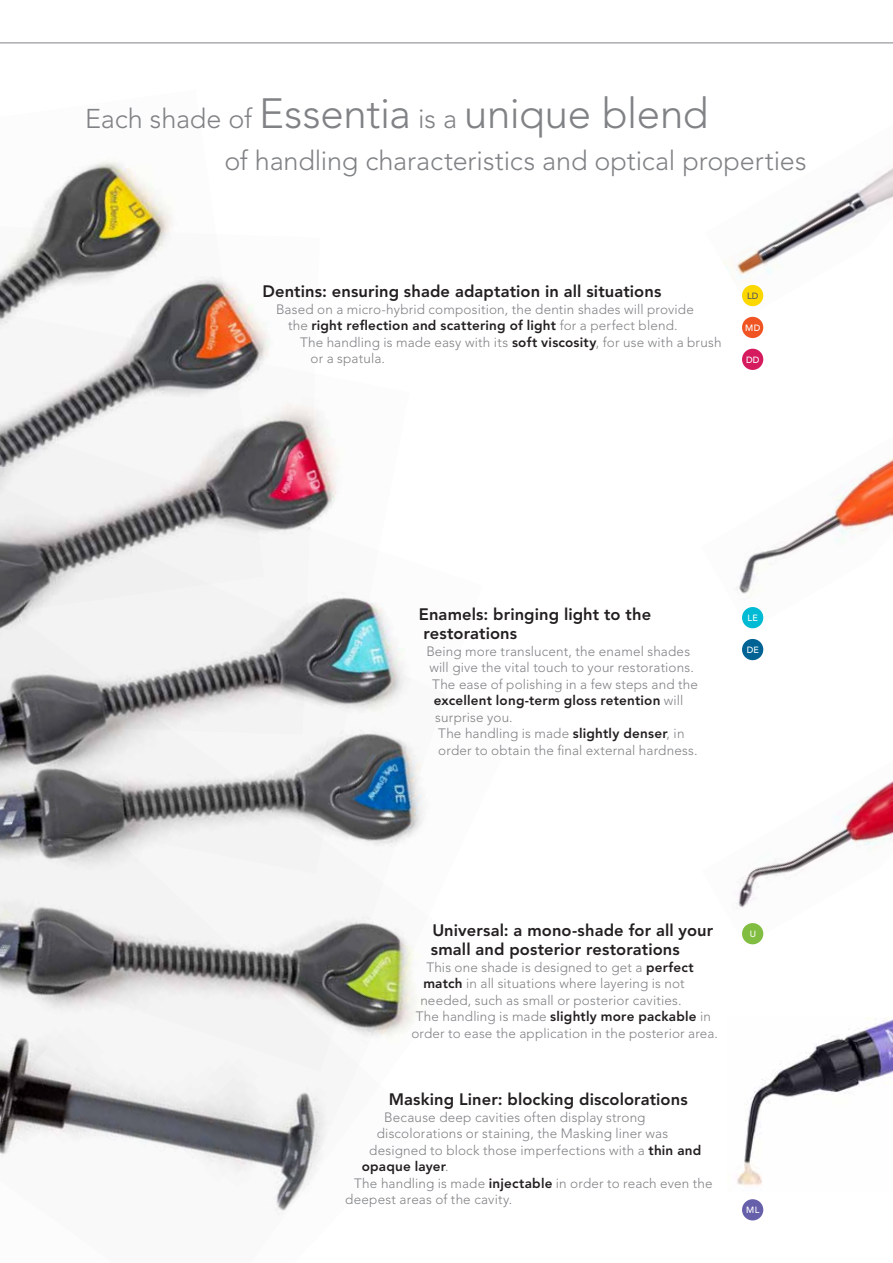
<style>
.page{position:relative;width:893px;height:1263px;background:#fff}
.page>*{position:absolute;margin:0;border:0;box-sizing:border-box;transform-origin:0 0}
.t1{font:300 42px "Avenir LT Std";letter-spacing:-.01em;color:#808285}
.t2{font:300 27px "Avenir LT Std";letter-spacing:-.005em;color:#808285}
.t3{font:800 16.5px/19.5px "Avenir LT Std";letter-spacing:.005em;color:#231f20}
.t4{font:300 13.5px/16.5px "Avenir LT Std";letter-spacing:.01em;color:#808285;text-align:center}
.t5{font:800 13.5px "Avenir LT Std";letter-spacing:.015em;color:#231f20}
.t6{font:500 9px "Avenir LT Std";letter-spacing:.025em;color:#fff}
.t7{font:500 9px "Avenir LT Std";color:#58595b}
.s1{font-size:27px}
.s2{font-weight:800;color:#231f20}
.s3{font-weight:300;color:#808285}
</style>
<div class="page">
<img style="left:0;top:161px;width:264px;height:254px">
<img style="left:0;top:415px;width:338px;height:166px">
<img style="left:0;top:581px;width:425px;height:634px">
<img style="left:728px;top:1018px;width:165px;height:168px">
<img style="left:726px;top:168px;width:167px;height:139px">
<img style="left:736px;top:781px;width:157px;height:164px">
<img style="left:736px;top:458px;width:157px;height:171px">
<svg style="left:0;top:42px;width:893px;height:2px;background:#bfc0c1"></svg>
<div style="left:742px;top:285px;width:21px;height:21px;background:#fdd700;border-radius:50%"></div>
<div style="left:742px;top:349px;width:21px;height:21px;background:#d51b5e;border-radius:50%"></div>
<div style="left:742px;top:317px;width:21px;height:21px;background:#f05423;border-radius:50%"></div>
<div style="left:742px;top:607px;width:21px;height:21px;background:#00bbd3;border-radius:50%"></div>
<div style="left:742px;top:639px;width:21px;height:21px;background:#006394;border-radius:50%"></div>
<div style="left:742px;top:923px;width:21px;height:21px;background:#81bd41;border-radius:50%"></div>
<div style="left:742px;top:1199px;width:21px;height:21px;background:#6660aa;border-radius:50%"></div>
<h1 class="t1" style="left:85px;top:89px;width:625px"><span class="s1">Each shade of</span> Essentia <span class="s1">is a</span> unique blend</h1>
<h2 class="t2" style="left:224px;top:145px;width:584px">of handling characteristics and optical properties</h2>
<p class="t3" style="left:263px;top:282px;width:400px">Dentins: ensuring shade adaptation in all situations</p>
<p class="t4" style="left:276px;top:301px;width:419px">Based on a micro-hybrid composition, the dentin shades will provide the <span class="s2">right reflection and scattering of light</span> for a perfect blend.</p>
<p class="t4" style="left:311px;top:334px;width:413px;text-align:left;text-indent:-11px">The handling is made easy with its <span class="s2">soft viscosity</span>, for use with a brush or a spatula.</p>
<p class="t7" style="left:747px;top:291px;width:13px">LD</p>
<p class="t6" style="left:745px;top:322px;width:17px">MD</p>
<p class="t6" style="left:746px;top:354px;width:15px">DD</p>
<p class="t3" style="left:419px;top:604px;width:234px">Enamels: bringing light to the restorations</p>
<p class="t4" style="left:426px;top:643px;width:265px">Being more translucent, the enamel shades</p>
<p class="t4" style="left:429px;top:659px;width:266px">will give the vital touch to your restorations.</p>
<p class="t4" style="left:432px;top:676px;width:267px">The ease of polishing in a few steps and the</p>
<p class="t5" style="left:434px;top:692px;width:251px">excellent long-term gloss retention <span class="s3">will</span></p>
<p class="t4" style="left:435px;top:709px;width:79px">surprise you.</p>
<p class="t4" style="left:438px;top:725px;width:248px">The handling is made <span class="s2">slightly denser</span>, in</p>
<p class="t4" style="left:438px;top:742px;width:261px">order to obtain the final external hardness.</p>
<p class="t6" style="left:748px;top:613px;width:12px">LE</p>
<p class="t6" style="left:747px;top:645px;width:14px">DE</p>
<p class="t3" style="left:431px;top:920px;width:284px">Universal: a mono-shade for all your small and posterior restorations</p>
<p class="t4" style="left:426px;top:959px;width:269px">This one shade is designed to get a <span class="s2">perfect</span></p>
<p class="t4" style="left:423px;top:975px;width:263px"><span class="s2">match</span> in all situations where layering is not</p>
<p class="t4" style="left:420px;top:992px;width:263px">needed, such as small or posterior cavities.</p>
<p class="t5" style="left:416px;top:1008px;width:297px"><span class="s3">The handling is made</span> slightly more packable <span class="s3">in</span></p>
<p class="t4" style="left:411px;top:1025px;width:308px">order to ease the application in the posterior area.</p>
<p class="t3" style="left:389px;top:1090px;width:300px">Masking Liner: blocking discolorations</p>
<p class="t4" style="left:384px;top:1109px;width:263px">Because deep cavities often display strong</p>
<p class="t4" style="left:377px;top:1125px;width:293px">discolorations or staining, the Masking liner was</p>
<p class="t4" style="left:369px;top:1142px;width:334px">designed to block those imperfections with a <span class="s2">thin and</span></p>
<p class="t5" style="left:362px;top:1159px;width:88px">opaque layer<span class="s3">.</span></p>
<p class="t4" style="left:354px;top:1175px;width:360px">The handling is made <span class="s2">injectable</span> in order to reach even the</p>
<p class="t4" style="left:345px;top:1191px;width:169px">deepest areas of the cavity.</p>
<p class="t6" style="left:750px;top:929px;width:8px">U</p>
<p class="t6" style="left:746px;top:1205px;width:15px">ML</p>
</div>
